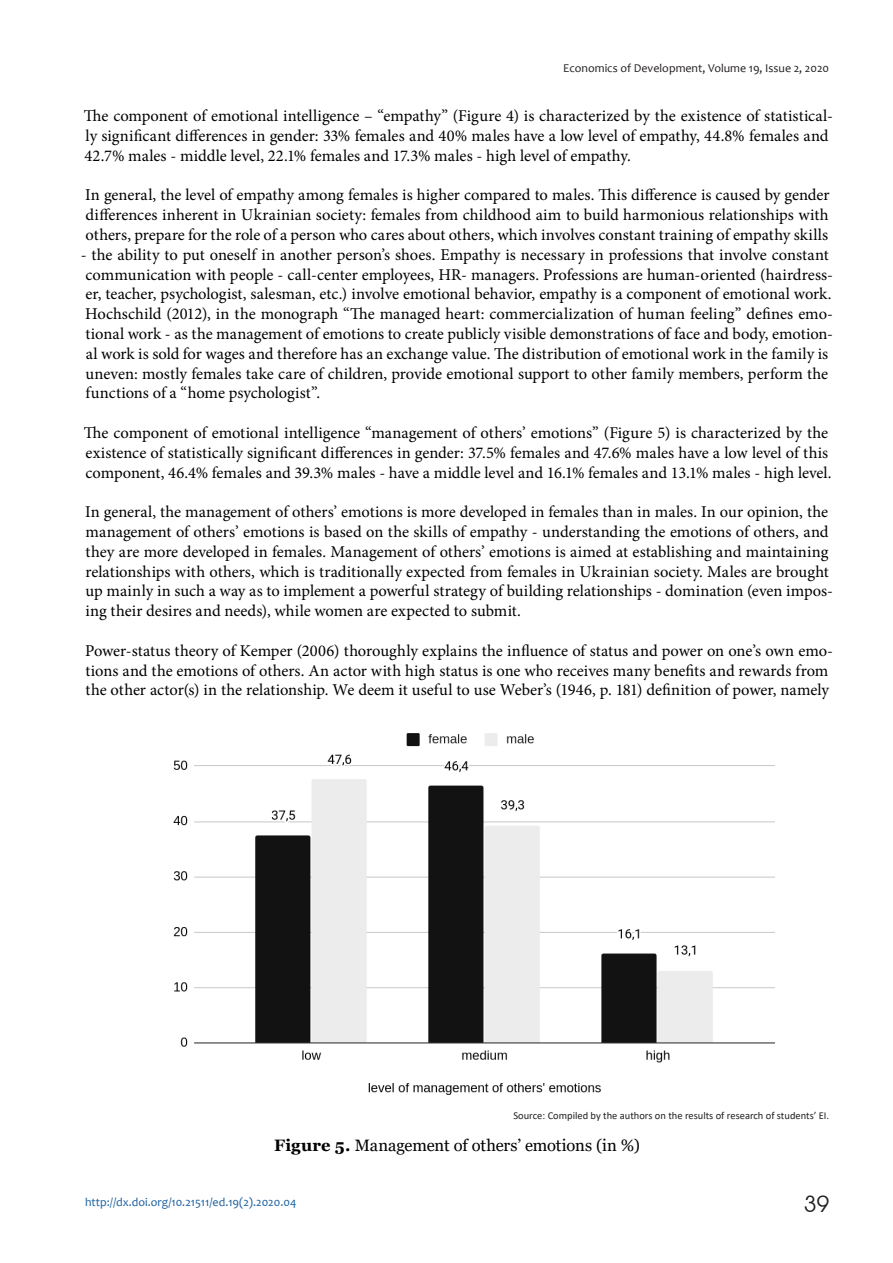
<style>
.page{position:relative;width:893px;height:1263px;background:#fff}
.page>*{position:absolute;margin:0;border:0;box-sizing:border-box;transform-origin:0 0}
.t1{font:22.5px "Avant Garde Gothic C";color:#231f20}
.t2{font:16.5px/19.8px "Minion Pro";color:#000}
.t3{font:16.5px "Georgia";letter-spacing:-.01em;color:#000}
.t4{font:12px "Candara";color:#231f20}
.t5{font:12px "Candara";color:#175d9e}
.t6{font:10.5px "Calibri";color:#231f20}
.s1{font-weight:700}
</style>
<div class="page">
<img style="left:173px;top:733px;width:602px;height:362px">
<p class="t4" style="left:563px;top:64px;width:267px">Economics of Development, Volume 19, Issue 2, 2020</p>
<p class="t2" style="left:84px;top:107px;width:751px">The component of emotional intelligence – “empathy” (Figure 4) is characterized by the existence of statistical&shy;ly significant differences in gender: 33% females and 40% males have a low level of empathy, 44.8% females and<br>42.7% males - middle level, 22.1% females and 17.3% males - high level of empathy.</p>
<p class="t2" style="left:85px;top:187px;width:746px;text-align:justify">In general, the level of empathy among females is higher compared to males. This difference is caused by gender differences inherent in Ukrainian society: females from childhood aim to build harmonious relationships with others, prepare for the role of a person who cares about others, which involves constant training of empathy skills</p>
<p class="t2" style="left:81px;top:246px;width:754px">- the ability to put oneself in another person’s shoes. Empathy is necessary in professions that involve constant communication with people - call-center employees, HR- managers. Professions are human-oriented (hairdress&shy;er, teacher, psychologist, salesman, etc.) involve emotional behavior, empathy is a component of emotional work.<br>Hochschild (2012), in the monograph “The managed heart: commercialization of human feeling” defines emo&shy;tional work - as the management of emotions to create publicly visible demonstrations of face and body, emotion&shy;al work is sold for wages and therefore has an exchange value. The distribution of emotional work in the family is uneven: mostly females take care of children, provide emotional support to other family members, perform the functions of a “home psychologist”.</p>
<p class="t2" style="left:84px;top:424px;width:749px">The component of emotional intelligence “management of others’ emotions” (Figure 5) is characterized by the existence of statistically significant differences in gender: 37.5% females and 47.6% males have a low level of this component, 46.4% females and 39.3% males - have a middle level and 16.1% females and 13.1% males - high level.</p>
<p class="t2" style="left:85px;top:503px;width:749px">In general, the management of others’ emotions is more developed in females than in males. In our opinion, the management of others’ emotions is based on the skills of empathy - understanding the emotions of others, and they are more developed in females. Management of others’ emotions is aimed at establishing and maintaining relationships with others, which is traditionally expected from females in Ukrainian society. Males are brought up mainly in such a way as to implement a powerful strategy of building relationships - domination (even impos&shy;ing their desires and needs), while women are expected to submit.</p>
<p class="t2" style="left:85px;top:642px;width:749px">Power-status theory of Kemper (2006) thoroughly explains the influence of status and power on one’s own emo&shy;tions and the emotions of others. An actor with high status is one who receives many benefits and rewards from the other actor(s) in the relationship. We deem it useful to use Weber’s (1946, p. 181) definition of power, namely</p>
<p class="t6" style="left:513px;top:1112px;width:317px">Source: Compiled by the authors on the results of research of students’ EI.</p>
<p class="t3" style="left:274px;top:1138px;width:367px"><span class="s1">Figure 5.</span> Management of others’ emotions (in %)</p>
<p class="t5" style="left:85px;top:1197px;width:213px">http://dx.doi.org/10.21511/ed.19(2).2020.04</p>
<h1 class="t1" style="left:804px;top:1191px;width:26px">39</h1>
</div>
